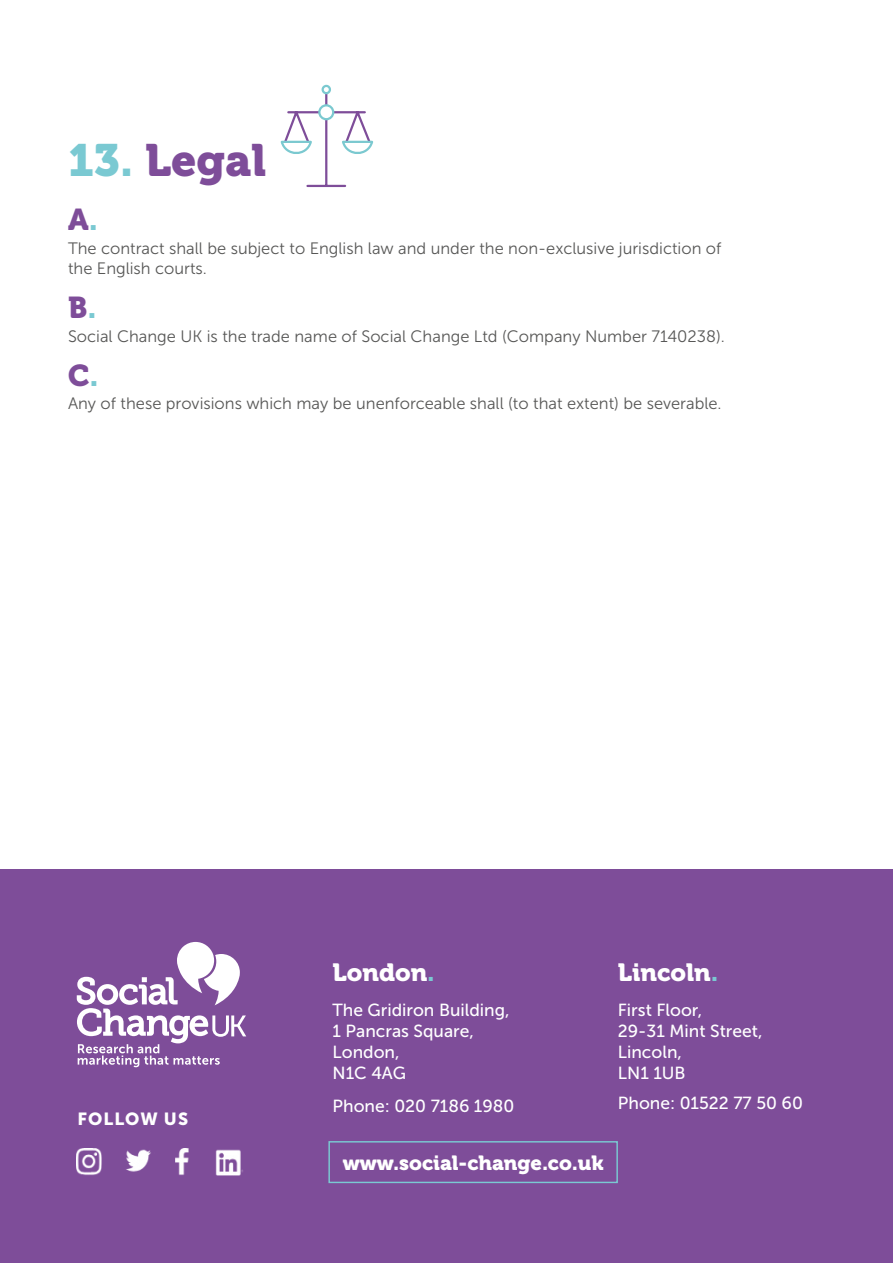
<style>
.page{position:relative;width:893px;height:1263px;background:#fff}
.page>*{position:absolute;margin:0;border:0;box-sizing:border-box;transform-origin:0 0}
.t1{font:45px "Museo 900";color:#7e4d99}
.t2{font:30px "Museo 900";color:#7e4d99}
.t3{font:24.75px "Museo 900";color:#fff}
.t4{font:20.4px "Museo 900";color:#fff}
.t5{font:17.4px/21px "Museo Sans 500";color:#fff}
.t6{font:17.4px "Museo Sans 900";letter-spacing:.06em;color:#fff}
.t7{font:16.5px/19.8px "Museo Sans 300";color:#575756}
.s1{color:#7ac9d2}
</style>
<div class="page">
<div style="left:0;top:870px;width:893px;height:393px;background:#7e4d99"></div>
<img style="left:76px;top:1149px;width:167px;height:26px">
<svg style="left:77px;top:942px;width:169px;height:125px"></svg>
<div style="left:328px;top:1141px;width:290px;height:42px;border:1px solid #7ac9d2"></div>
<svg style="left:280px;top:84px;width:93px;height:104px"></svg>
<div style="left:319px;top:105px;width:14px;height:14px;background:#fff;border-radius:50%"></div>
<div style="left:318px;top:104px;width:16px;height:16px;border:2px solid #7bc9d0;border-radius:50%"></div>
<h1 class="t1" style="left:68px;top:135px;width:200px"><span class="s1">13.</span> Legal</h1>
<h2 class="t2" style="left:68px;top:203px;width:31px">A<span class="s1">.</span></h2>
<p class="t7" style="left:68px;top:239px;width:655px">The contract shall be subject to English law and under the non-exclusive jurisdiction of the English courts.</p>
<h2 class="t2" style="left:68px;top:290px;width:30px">B<span class="s1">.</span></h2>
<p class="t7" style="left:68px;top:326px;width:658px">Social Change UK is the trade name of Social Change Ltd (Company Number 7140238).</p>
<h2 class="t2" style="left:68px;top:358px;width:32px">C<span class="s1">.</span></h2>
<p class="t7" style="left:68px;top:394px;width:655px">Any of these provisions which may be unenforceable shall (to that extent) be severable.</p>
<p class="t6" style="left:78px;top:1109px;width:112px">FOLLOW US</p>
<h3 class="t3" style="left:333px;top:958px;width:104px">London<span class="s1">.</span></h3>
<p class="t5" style="left:333px;top:999px;width:179px">The Gridiron Building,<br>1 Pancras Square,<br>London,<br>N1C 4AG</p>
<p class="t5" style="left:333px;top:1095px;width:183px">Phone: 020 7186 1980</p>
<h3 class="t3" style="left:618px;top:958px;width:102px">Lincoln<span class="s1">.</span></h3>
<p class="t5" style="left:618px;top:999px;width:146px">First Floor,<br>29-31 Mint Street,<br>Lincoln,<br>LN1 1UB</p>
<p class="t5" style="left:618px;top:1092px;width:187px">Phone: 01522 77 50 60</p>
<p class="t4" style="left:343px;top:1151px;width:262px">www.social-change.co.uk</p>
</div>
